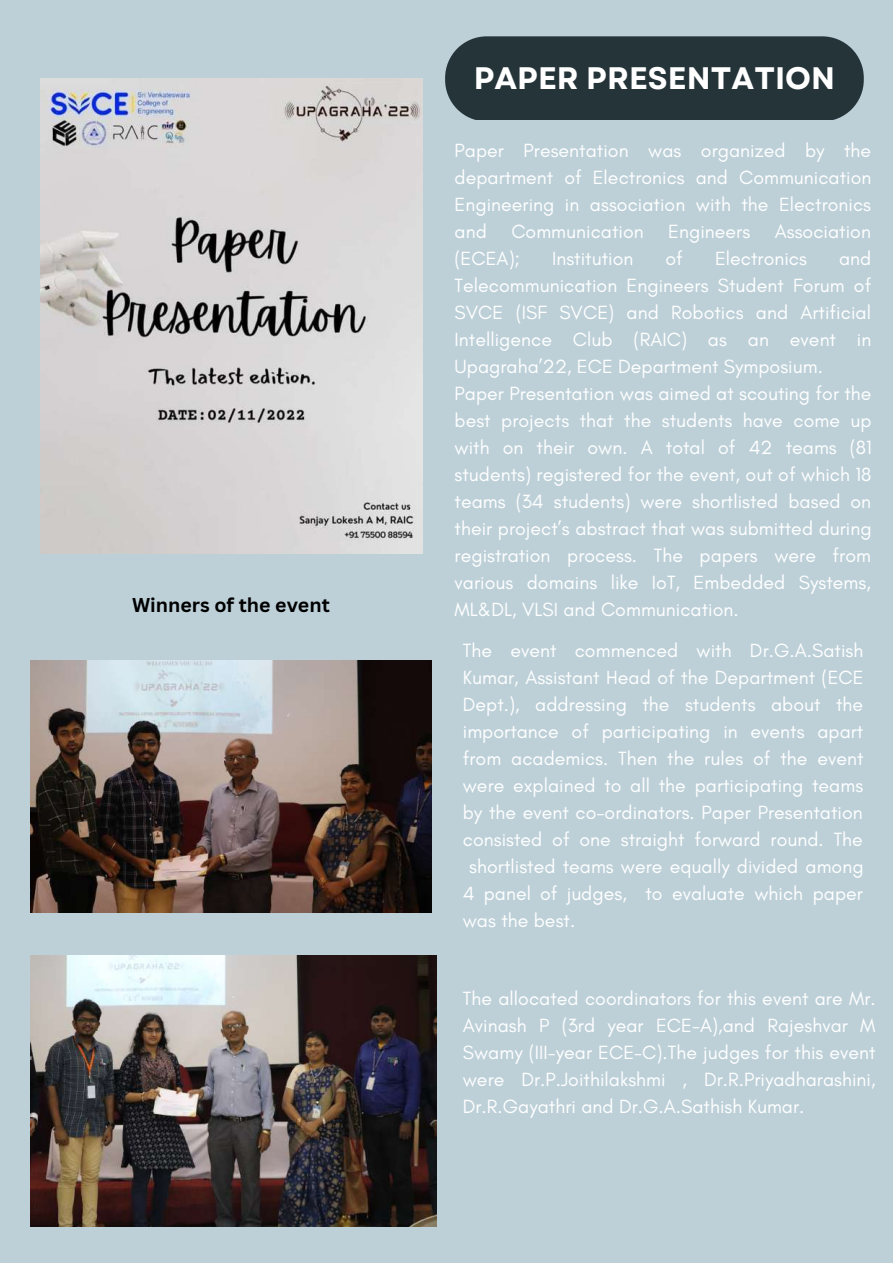
<style>
.page{position:relative;width:893px;height:1264px;background:#fff}
.page>*{position:absolute;margin:0;border:0;box-sizing:border-box;transform-origin:0 0}
.t1{font:700 31.05px "Garet";letter-spacing:.005em;color:#fff}
.t2{font:19.5px/27px "Glacial Indifference";letter-spacing:.005em;color:#fff;text-align:justify}
.t3{font:700 19.5px "Canva Sans";color:#000}
</style>
<div class="page">
<div style="left:0;top:0;width:892px;height:1262px;background:#bdd0d8"></div>
<img style="left:40px;top:79px;width:382px;height:474px">
<div style="left:445px;top:36px;width:418px;height:84px;background:#253439"></div>
<img style="left:30px;top:955px;width:406px;height:270px">
<img style="left:30px;top:660px;width:402px;height:252px">
<p class="t3" style="left:132px;top:591px;width:199px">Winners of the event</p>
<h1 class="t1" style="left:473px;top:56px;width:363px">PAPER PRESENTATION</h1>
<p class="t2" style="left:454px;top:136px;width:418px">Paper Presentation was organized by the department of Electronics and Communication Engineering in association with the Electronics and</p>
<p class="t2" style="left:511px;top:217px;width:134px">Communication</p>
<p class="t2" style="left:668px;top:217px;width:83px">Engineers</p>
<p class="t2" style="left:774px;top:217px;width:98px">Association</p>
<p class="t2" style="left:454px;top:244px;width:67px">(ECEA);</p>
<p class="t2" style="left:552px;top:244px;width:83px">Institution</p>
<p class="t2" style="left:665px;top:244px;width:19px">of</p>
<p class="t2" style="left:715px;top:244px;width:93px">Electronics</p>
<p class="t2" style="left:454px;top:244px;width:419px;text-align:left;text-indent:384px">and Telecommunication Engineers Student Forum of SVCE (ISF SVCE) and Robotics and Artificial Intelligence Club (RAIC) as an event in Upagraha’22, ECE Department Symposium.<br>Paper Presentation was aimed at scouting for the best projects that the students have come up with on their own. A total of 42 teams (81 students) registered for the event, out of which 18 teams (34 students) were shortlisted based on their project’s abstract that was submitted during registration process. The papers were from various domains like IoT, Embedded Systems, ML&amp;DL, VLSI and Communication.</p>
<p class="t2" style="left:463px;top:636px;width:402px">The event commenced with Dr.G.A.Satish</p>
<p class="t2" style="left:463px;top:663px;width:402px">Kumar, Assistant Head of the Department (ECE</p>
<p class="t2" style="left:463px;top:690px;width:402px">Dept.), addressing the students about the</p>
<p class="t2" style="left:463px;top:717px;width:402px">importance of participating in events apart</p>
<p class="t2" style="left:463px;top:744px;width:402px">from academics. Then the rules of the event</p>
<p class="t2" style="left:463px;top:771px;width:402px">were explained to all the participating teams</p>
<p class="t2" style="left:463px;top:798px;width:401px">by the event co-ordinators. Paper Presentation</p>
<p class="t2" style="left:463px;top:825px;width:401px">consisted of one straight forward round. The</p>
<p class="t2" style="left:469px;top:852px;width:396px">shortlisted teams were equally divided among</p>
<p class="t2" style="left:463px;top:879px;width:401px">4 panel of judges, to evaluate which paper</p>
<p class="t2" style="left:463px;top:906px;width:114px">was the best.</p>
<p class="t2" style="left:463px;top:984px;width:414px">The allocated coordinators for this event are Mr.<br>Avinash P (3rd year ECE-A),and Rajeshvar M Swamy (III-year ECE-C).The judges for this event were Dr.P.Joithilakshmi , Dr.R.Priyadharashini, Dr.R.Gayathri and Dr.G.A.Sathish Kumar.</p>
</div>
